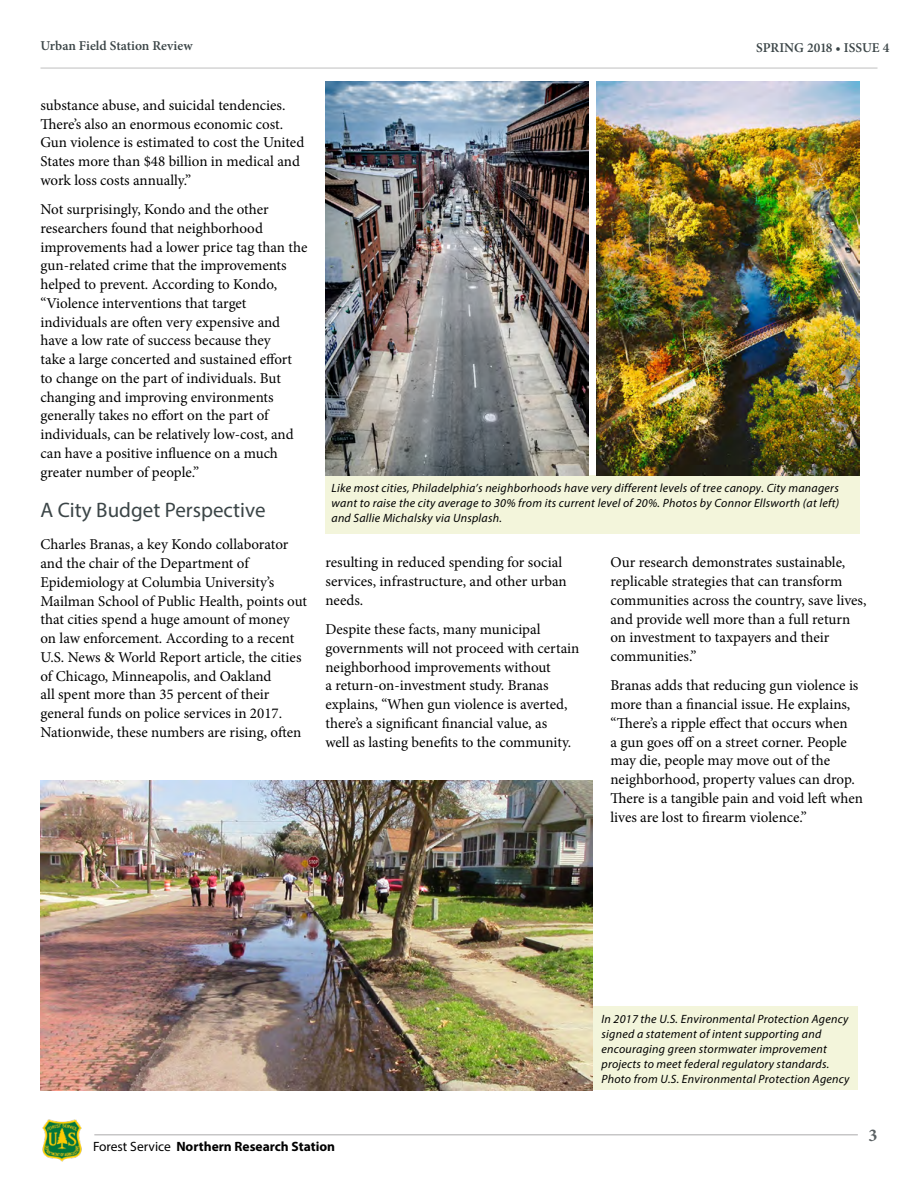
<style>
.page{position:relative;width:918px;height:1188px;background:#fff}
.page>*{position:absolute;margin:0;border:0;box-sizing:border-box;transform-origin:0 0}
.t1{font:21px "Myriad Pro";color:#3b4547}
.t2{font:700 18px "Minion Pro";color:#596062}
.Body_text{font:15px/18.8px "Minion Pro";color:#000}
.t3{font:600 13.5px "Minion Pro";color:#3b4547}
.t4{font:700 13.5px "Myriad Pro";color:#000}
.t5{font:italic 12px/15px "Myriad Pro";letter-spacing:.02em;color:#000;text-align:justify}
.s1{font-weight:400}
</style>
<div class="page">
<hr style="left:94px;top:1134px;width:764px;height:2px;background:#c7c6c7">
<hr style="left:40px;top:68px;width:838px;height:1px;background:#c7c6c7">
<img style="left:42px;top:1119px;width:40px;height:43px">
<div style="left:592px;top:1006px;width:266px;height:84px;background:#f3f5db"></div>
<div style="left:326px;top:476px;width:534px;height:58px;background:#f3f5db"></div>
<img style="left:326px;top:81px;width:262px;height:395px">
<img style="left:597px;top:81px;width:263px;height:395px">
<img style="left:40px;top:780px;width:552px;height:311px">
<p class="t3" style="left:40px;top:37px;width:154px">Urban Field Station Review</p>
<p class="t3" style="left:756px;top:38px;width:135px">SPRING 2018 • ISSUE 4</p>
<p class="Body_text" style="left:40px;top:96px;width:265px">substance abuse, and suicidal tendencies.<br>There’s also an enormous economic cost.<br>Gun violence is estimated to cost the United States more than $48 billion in medical and work loss costs annually.”</p>
<p class="Body_text" style="left:40px;top:200px;width:269px">Not surprisingly, Kondo and the other researchers found that neighborhood improvements had a lower price tag than the gun-related crime that the improvements helped to prevent. According to Kondo, “Violence interventions that target individuals are often very expensive and have a low rate of success because they<br>take a large concerted and sustained effort to change on the part of individuals. But changing and improving environments generally takes no effort on the part of individuals, can be relatively low-cost, and can have a positive influence on a much greater number of people.”</p>
<h2 class="t1" style="left:40px;top:497px;width:227px">A City Budget Perspective</h2>
<p class="Body_text" style="left:40px;top:535px;width:268px">Charles Branas, a key Kondo collaborator and the chair of the Department of Epidemiology at Columbia University’s Mailman School of Public Health, points out that cities spend a huge amount of money on law enforcement. According to a recent U.S. News &amp; World Report article, the cities of Chicago, Minneapolis, and Oakland<br>all spent more than 35 percent of their general funds on police services in 2017.<br>Nationwide, these numbers are rising, often</p>
<p class="t5" style="left:332px;top:480px;width:509px">Like most cities, Philadelphia’s neighborhoods have very different levels of tree canopy. City managers want to raise the city average to 30% from its current level of 20%. Photos by Connor Ellsworth (at left) and Sallie Michalsky via Unsplash.</p>
<p class="Body_text" style="left:326px;top:553px;width:243px">resulting in reduced spending for social services, infrastructure, and other urban needs.</p>
<p class="Body_text" style="left:326px;top:620px;width:255px">Despite these facts, many municipal governments will not proceed with certain neighborhood improvements without<br>a return-on-investment study. Branas explains, “When gun violence is averted, there’s a significant financial value, as<br>well as lasting benefits to the community.</p>
<p class="Body_text" style="left:610px;top:553px;width:258px">Our research demonstrates sustainable, replicable strategies that can transform communities across the country, save lives, and provide well more than a full return on investment to taxpayers and their communities.”</p>
<p class="Body_text" style="left:610px;top:676px;width:254px">Branas adds that reducing gun violence is more than a financial issue. He explains, “There’s a ripple effect that occurs when<br>a gun goes off on a street corner. People may die, people may move out of the neighborhood, property values can drop.<br>There is a tangible pain and void left when lives are lost to firearm violence.”</p>
<p class="t5" style="left:602px;top:1011px;width:248px">In 2017 the U.S. Environmental Protection Agency</p>
<p class="t5" style="left:602px;top:1026px;width:221px">signed a statement of intent supporting and</p>
<p class="t5" style="left:602px;top:1041px;width:227px">encouraging green stormwater improvement</p>
<p class="t5" style="left:602px;top:1056px;width:229px">projects to meet federal regulatory standards.</p>
<p class="t5" style="left:602px;top:1071px;width:249px">Photo from U.S. Environmental Protection Agency</p>
<p class="t4" style="left:93px;top:1138px;width:244px"><span class="s1">Forest Service</span> Northern Research Station</p>
<p class="t2" style="left:868px;top:1123px;width:10px">3</p>
</div>
